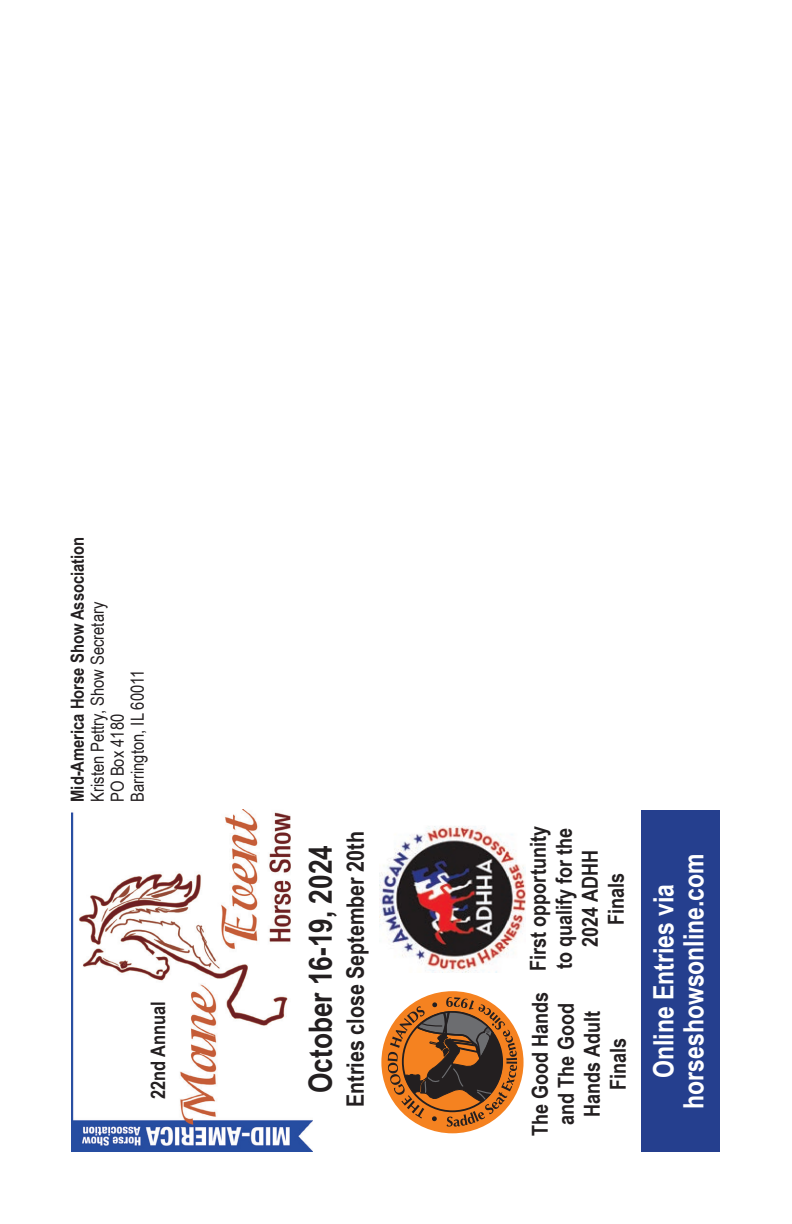
<style>
.page{position:relative;width:792px;height:1224px;background:#fff}
.page>*{position:absolute;margin:0;border:0;box-sizing:border-box;transform-origin:0 0}
.t1{font:700 32px "Arial Narrow";color:#231f20}
.t2{font:700 28px/30px "Arial Narrow";color:#fff;text-align:center}
.t3{font:700 24px "Arial Narrow";color:#231f20}
.t4{font:700 22px/26px "Arial Narrow";color:#231f20;text-align:center}
.t5{font:700 20px "Arial Narrow";color:#231f20}
.t6{font:18px/20px "Arial Narrow";color:#231f20}
.t7{font:700 18px "Arial Narrow";color:#231f20}
</style>
<div class="page">
<div style="left:641px;top:810px;width:78px;height:341px;background:#253f8e"></div>
<img style="left:71px;top:809px;width:241px;height:342px">
<img style="left:379px;top:826px;width:147px;height:147px">
<div style="left:381px;top:991px;width:143px;height:142px;background:#f58220;border-radius:50%"></div>
<svg style="left:388px;top:997px;width:131px;height:135px"></svg>
<p class="t7" style="left:64px;top:802px;width:267px;rotate:-90deg">Mid-America Horse Show Association</p>
<p class="t6" style="left:87px;top:802px;width:201px;rotate:-90deg">Kristen Pettry, Show Secretary<br>PO Box 4180<br>Barrington, IL 60011</p>
<p class="t5" style="left:143px;top:1099px;width:99px;rotate:-90deg">22nd Annual</p>
<h1 class="t1" style="left:296px;top:1093px;width:249px;rotate:-90deg">October 16-19, 2024</h1>
<p class="t3" style="left:337px;top:1107px;width:277px;rotate:-90deg">Entries close September 20th</p>
<p class="t4" style="left:524px;top:971px;width:146px;rotate:-90deg">First opportunity to qualify for the<br>2024 ADHH<br>Finals</p>
<p class="t4" style="left:526px;top:1136px;width:146px;rotate:-90deg">The Good Hands and The Good<br>Hands Adult<br>Finals</p>
<p class="t2" style="left:647px;top:1109px;width:257px;rotate:-90deg">Online Entries via horseshowsonline.com</p>
</div>
